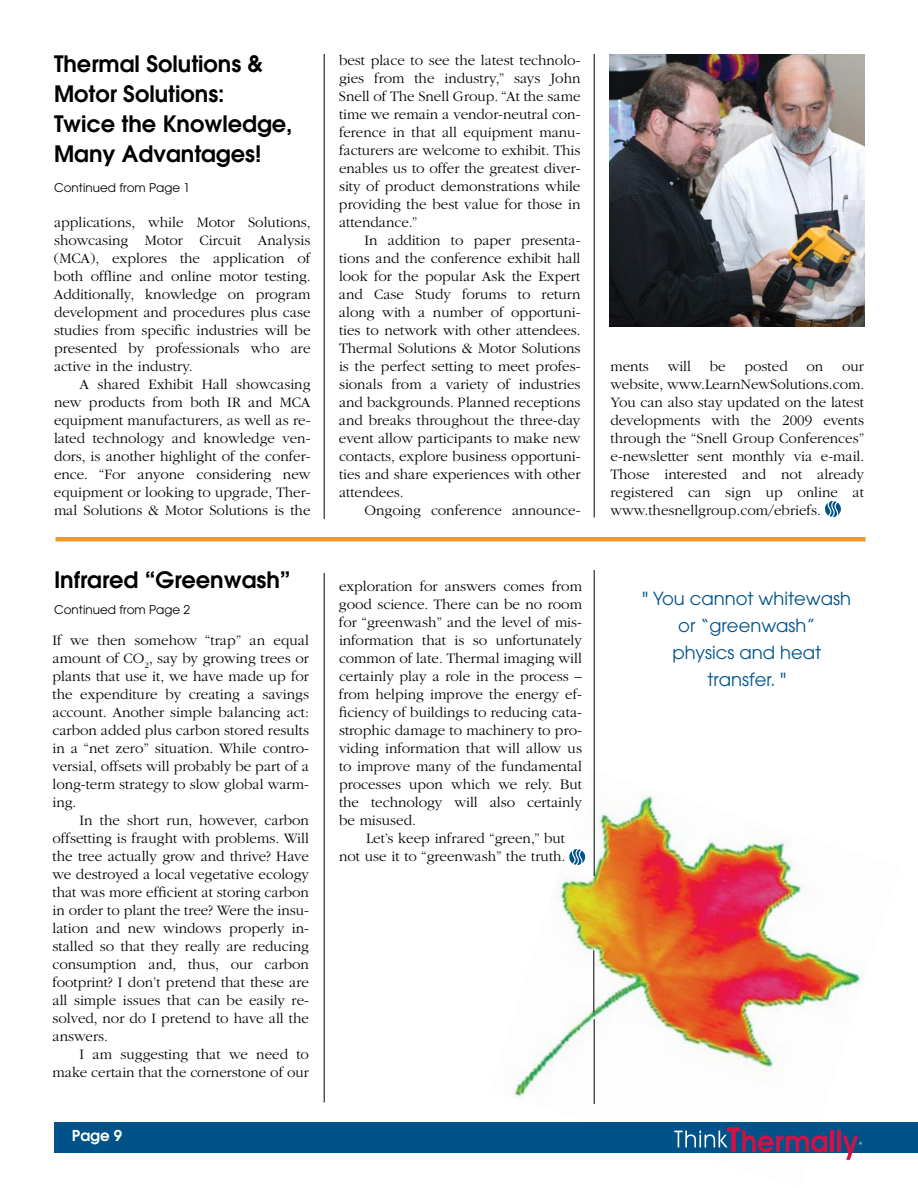
<style>
.page{position:relative;width:918px;height:1188px;background:#fff}
.page>*{position:absolute;margin:0;border:0;box-sizing:border-box;transform-origin:0 0}
.t1{font:600 22.5px/30px "Avant Garde";color:#000}
.t2{font:18px/27px "Avant Garde";color:#005288;text-align:center}
.t3{font:300 15px/18px "ITC Garamond Std";color:#000;text-align:justify}
.t4{font:600 15px "Avant Garde";color:#fff}
.t5{font:12px "Avant Garde";color:#000}
</style>
<div class="page">
<img style="left:490px;top:770px;width:410px;height:383px">
<div style="left:54px;top:1122px;width:864px;height:30px;background:#005288"></div>
<svg style="left:674px;top:1127px;width:153px;height:25px"></svg>
<hr style="left:831px;top:1131px;width:3px;height:21px;background:#d31145">
<hr style="left:837px;top:1131px;width:4px;height:21px;background:#d31145">
<svg style="left:843px;top:1136px;width:19px;height:24px"></svg>
<hr style="left:324px;top:54px;width:1px;height:465px;background:#000">
<hr style="left:594px;top:54px;width:1px;height:463px;background:#000">
<img style="left:609px;top:54px;width:256px;height:273px">
<svg style="left:825px;top:501px;width:16px;height:16px"></svg>
<hr style="left:56px;top:537px;width:810px;height:4px;background:#ef9a2f">
<hr style="left:324px;top:573px;width:1px;height:529px;background:#000">
<hr style="left:594px;top:570px;width:1px;height:306px;background:#000">
<hr style="left:594px;top:1019px;width:1px;height:85px;background:#000">
<svg style="left:568px;top:849px;width:18px;height:16px"></svg>
<hr style="left:594px;top:950px;width:1px;height:62px;background:#000">
<h1 class="t1" style="left:54px;top:48px;width:240px">Thermal Solutions &amp;<br>Motor Solutions:<br>Twice the Knowledge,<br>Many Advantages!</h1>
<p class="t5" style="left:54px;top:181px;width:138px">Continued from Page 1</p>
<p class="t3" style="left:54px;top:213px;width:258px">applications, while Motor Solutions, showcasing Motor Circuit Analysis (MCA), explores the application of both offline and online motor testing.<br>Additionally, knowledge on program development and procedures plus case studies from specific industries will be presented by professionals who are active in the industry.</p>
<p class="t3" style="left:54px;top:375px;width:258px;text-indent:26px">A shared Exhibit Hall showcasing new products from both IR and MCA equipment manufacturers, as well as re&shy;lated technology and knowledge ven&shy;dors, is another highlight of the confer&shy;ence. “For anyone considering new equipment or looking to upgrade, Ther&shy;mal Solutions &amp; Motor Solutions is the</p>
<h1 class="t1" style="left:54px;top:564px;width:238px">Infrared “Greenwash”</h1>
<p class="t5" style="left:54px;top:602px;width:138px">Continued from Page 2</p>
<p class="t3" style="left:52px;top:632px;width:258px">If we then somehow “trap” an equal amount of CO<sub>2</sub>, say by growing trees or plants that use it, we have made up for the expenditure by creating a savings account. Another simple balancing act: carbon added plus carbon stored results in a “net zero” situation. While contro&shy;versial, offsets will probably be part of a long-term strategy to slow global warm&shy;ing.</p>
<p class="t3" style="left:52px;top:812px;width:258px;text-indent:27px">In the short run, however, carbon offsetting is fraught with problems. Will the tree actually grow and thrive? Have we destroyed a local vegetative ecology that was more efficient at storing carbon in order to plant the tree? Were the insu&shy;lation and new windows properly in&shy;stalled so that they really are reducing consumption and, thus, our carbon footprint? I don’t pretend that these are all simple issues that can be easily re&shy;solved, nor do I pretend to have all the answers.</p>
<p class="t3" style="left:53px;top:1046px;width:258px;text-align:right">I am suggesting that we need to make certain that the cornerstone of our</p>
<p class="t4" style="left:72px;top:1125px;width:52px">Page 9</p>
<p class="t3" style="left:339px;top:51px;width:243px">best place to see the latest technolo&shy;gies from the industry,” says John Snell of The Snell Group. “At the same time we remain a vendor-neutral con&shy;ference in that all equipment manu&shy;facturers are welcome to exhibit. This enables us to offer the greatest diver&shy;sity of product demonstrations while providing the best value for those in attendance.”</p>
<p class="t3" style="left:339px;top:231px;width:243px;text-indent:26px">In addition to paper presenta&shy;tions and the conference exhibit hall look for the popular Ask the Expert and Case Study forums to return along with a number of opportuni&shy;ties to network with other attendees.<br>Thermal Solutions &amp; Motor Solutions is the perfect setting to meet profes&shy;sionals from a variety of industries and backgrounds. Planned receptions and breaks throughout the three-day event allow participants to make new contacts, explore business opportuni&shy;ties and share experiences with other attendees.</p>
<p class="t3" style="left:364px;top:501px;width:218px">Ongoing conference announce-</p>
<p class="t3" style="left:339px;top:578px;width:245px">exploration for answers comes from good science. There can be no room for “greenwash” and the level of mis&shy;information that is so unfortunately common of late. Thermal imaging will certainly play a role in the process – from helping improve the energy ef&shy;ficiency of buildings to reducing cata&shy;strophic damage to machinery to pro&shy;viding information that will allow us to improve many of the fundamental processes upon which we rely. But the technology will also certainly be misused.</p>
<p class="t3" style="left:339px;top:830px;width:228px;text-align:right">Let’s keep infrared “green,” but<br>not use it to “greenwash” the truth.</p>
<p class="t3" style="left:610px;top:357px;width:40px">ments</p>
<p class="t3" style="left:668px;top:357px;width:25px">will</p>
<p class="t3" style="left:710px;top:357px;width:17px">be</p>
<p class="t3" style="left:745px;top:357px;width:45px">posted</p>
<p class="t3" style="left:807px;top:357px;width:18px">on</p>
<p class="t3" style="left:610px;top:357px;width:255px;text-indent:232px">our website, www.LearnNewSolutions.com.<br>You can also stay updated on the latest developments with the 2009 events through the “Snell Group Conferences” e-newsletter sent monthly via e-mail.<br>Those interested and not already registered can sign up online at www.thesnellgroup.com/ebriefs.</p>
<p class="t2" style="left:642px;top:585px;width:210px">" You cannot whitewash or “greenwash”<br>physics and heat transfer. "</p>
</div>
